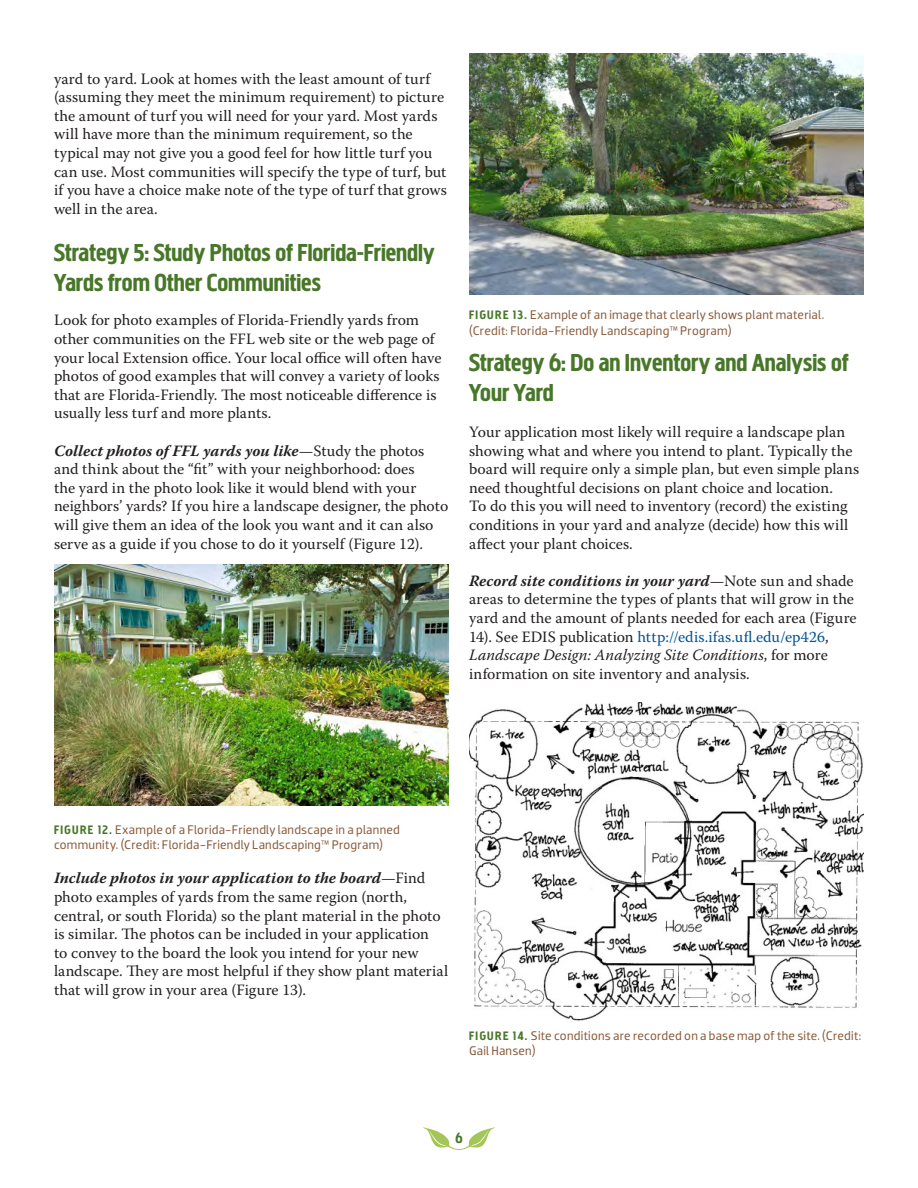
<style>
.page{position:relative;width:918px;height:1188px;background:#fff}
.page>*{position:absolute;margin:0;border:0;box-sizing:border-box;transform-origin:0 0}
.subhead{font:25.5px/30px "Megaphone";color:#487729}
.text{font:15.75px/18.6px "Warnock Pro";color:#231f20}
.t1{font:15px "Megaphone";color:#487729}
.t2{font:12.75px/15.8px "Dobra";letter-spacing:.02em;color:#885a3a}
.s1{font-weight:700;font-style:italic}
.s2{font-family:"Megaphone";color:#487729}
.s3{color:#005495}
.s4{font-style:italic}
</style>
<div class="page">
<svg style="left:423px;top:1127px;width:72px;height:23px"></svg>
<img style="left:54px;top:565px;width:395px;height:241px">
<img style="left:469px;top:53px;width:395px;height:241px">
<img style="left:469px;top:702px;width:395px;height:319px">
<p class="text" style="left:54px;top:69px;width:394px">yard to yard. Look at homes with the least amount of turf (assuming they meet the minimum requirement) to picture the amount of turf you will need for your yard. Most yards will have more than the minimum requirement, so the typical may not give you a good feel for how little turf you can use. Most communities will specify the type of turf, but if you have a choice make note of the type of turf that grows well in the area.</p>
<p class="subhead" style="left:54px;top:237px;width:382px">Strategy 5: Study Photos of Florida-Friendly<br>Yards from Other Communities</p>
<p class="text" style="left:54px;top:311px;width:389px">Look for photo examples of Florida-Friendly yards from other communities on the FFL web site or the web page of your local Extension office. Your local office will often have photos of good examples that will convey a variety of looks that are Florida-Friendly. The most noticeable difference is usually less turf and more plants.</p>
<p class="text" style="left:54px;top:441px;width:396px"><span class="s1">Collect photos of FFL yards you like</span>—Study the photos and think about the “fit” with your neighborhood: does<br>the yard in the photo look like it would blend with your neighbors’ yards? If you hire a landscape designer, the photo will give them an idea of the look you want and it can also serve as a guide if you chose to do it yourself (Figure 12).</p>
<p class="t2" style="left:469px;top:307px;width:357px"><span class="s2">FIGURE 13.</span> Example of an image that clearly shows plant material. (Credit: Florida-Friendly Landscaping™ Program)</p>
<p class="subhead" style="left:469px;top:347px;width:381px">Strategy 6: Do an Inventory and Analysis of<br>Your Yard</p>
<p class="text" style="left:469px;top:422px;width:392px">Your application most likely will require a landscape plan showing what and where you intend to plant. Typically the board will require only a simple plan, but even simple plans need thoughtful decisions on plant choice and location.<br>To do this you will need to inventory (record) the existing conditions in your yard and analyze (decide) how this will affect your plant choices.</p>
<p class="text" style="left:469px;top:571px;width:389px"><span class="s1">Record site conditions in your yard</span>—Note sun and shade areas to determine the types of plants that will grow in the yard and the amount of plants needed for each area (Figure 14). See EDIS publication <span class="s3">http://edis.ifas.ufl.edu/ep426</span>, <span class="s4">Landscape Design: Analyzing Site Conditions</span>, for more information on site inventory and analysis.</p>
<p class="t2" style="left:54px;top:822px;width:348px"><span class="s2">FIGURE 12.</span> Example of a Florida-Friendly landscape in a planned community. (Credit: Florida-Friendly Landscaping™ Program)</p>
<p class="text" style="left:54px;top:869px;width:396px"><span class="s1">Include photos in your application to the board</span>—Find photo examples of yards from the same region (north, central, or south Florida) so the plant material in the photo is similar. The photos can be included in your application<br>to convey to the board the look you intend for your new landscape. They are most helpful if they show plant material that will grow in your area (Figure 13).</p>
<p class="t2" style="left:469px;top:1027px;width:394px"><span class="s2">FIGURE 14.</span> Site conditions are recorded on a base map of the site. (Credit:<br>Gail Hansen)</p>
<p class="t1" style="left:455px;top:1129px;width:9px">6</p>
</div>
